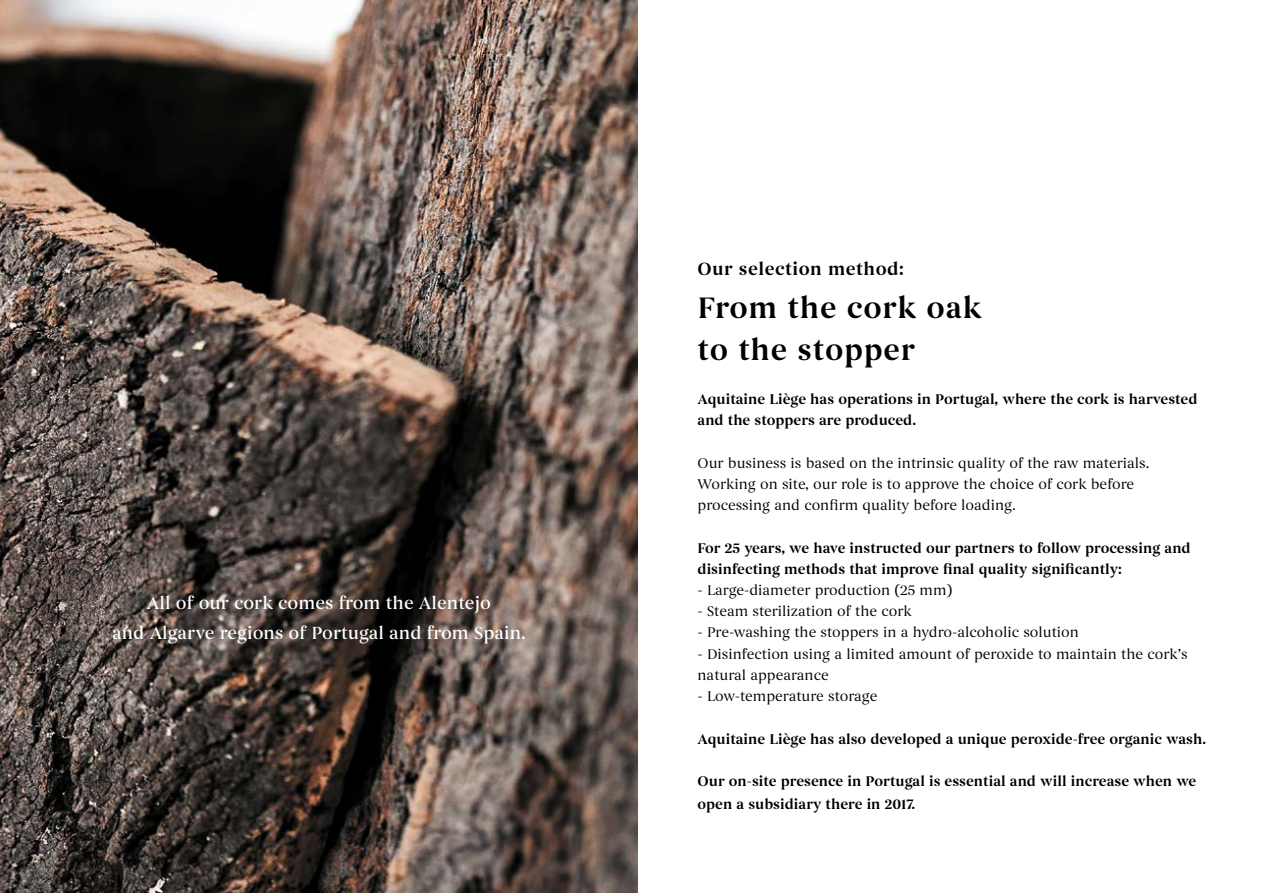
<style>
.page{position:relative;width:1276px;height:893px;background:#fff}
.page>*{position:absolute;margin:0;border:0;box-sizing:border-box;transform-origin:0 0}
.t1{font:600 30.3px/42.5px "Begum";letter-spacing:.025em;color:#000}
.t2{font:600 18.15px "Begum";letter-spacing:.025em;color:#000}
.t3{font:500 18px/30px "Begum";color:#fff;text-align:center}
.t4{font:14.4px/21.1px "Begum";color:#000}
.t5{font:600 14.4px/21.1px "Begum";color:#000}
</style>
<div class="page">
<img style="left:0;top:0;width:638px;height:893px">
<p class="t3" style="left:112px;top:588px;width:415px">All of our cork comes from the Alentejo<br>and Algarve regions of Portugal and from Spain.</p>
<p class="t2" style="left:697px;top:258px;width:208px">Our selection method:</p>
<h1 class="t1" style="left:697px;top:287px;width:286px">From the cork oak to the stopper</h1>
<p class="t5" style="left:697px;top:389px;width:501px">Aquitaine Liège has operations in Portugal, where the cork is harvested and the stoppers are produced.</p>
<p class="t4" style="left:697px;top:452px;width:453px">Our business is based on the intrinsic quality of the raw materials.<br>Working on site, our role is to approve the choice of cork before processing and confirm quality before loading.</p>
<p class="t5" style="left:697px;top:537px;width:495px">For 25 years, we have instructed our partners to follow processing and disinfecting methods that improve final quality significantly:</p>
<p class="t4" style="left:697px;top:580px;width:257px">- Large-diameter production (25 mm)</p>
<p class="t4" style="left:697px;top:601px;width:216px">- Steam sterilization of the cork</p>
<p class="t4" style="left:697px;top:622px;width:383px">- Pre-washing the stoppers in a hydro-alcoholic solution</p>
<p class="t4" style="left:697px;top:643px;width:492px">- Disinfection using a limited amount of peroxide to maintain the cork’s natural appearance</p>
<p class="t4" style="left:697px;top:686px;width:181px">- Low-temperature storage</p>
<p class="t5" style="left:697px;top:728px;width:510px">Aquitaine Liège has also developed a unique peroxide-free organic wash.</p>
<p class="t5" style="left:697px;top:770px;width:500px;line-height:22.8px">Our on-site presence in Portugal is essential and will increase when we open a subsidiary there in 2017.</p>
</div>
